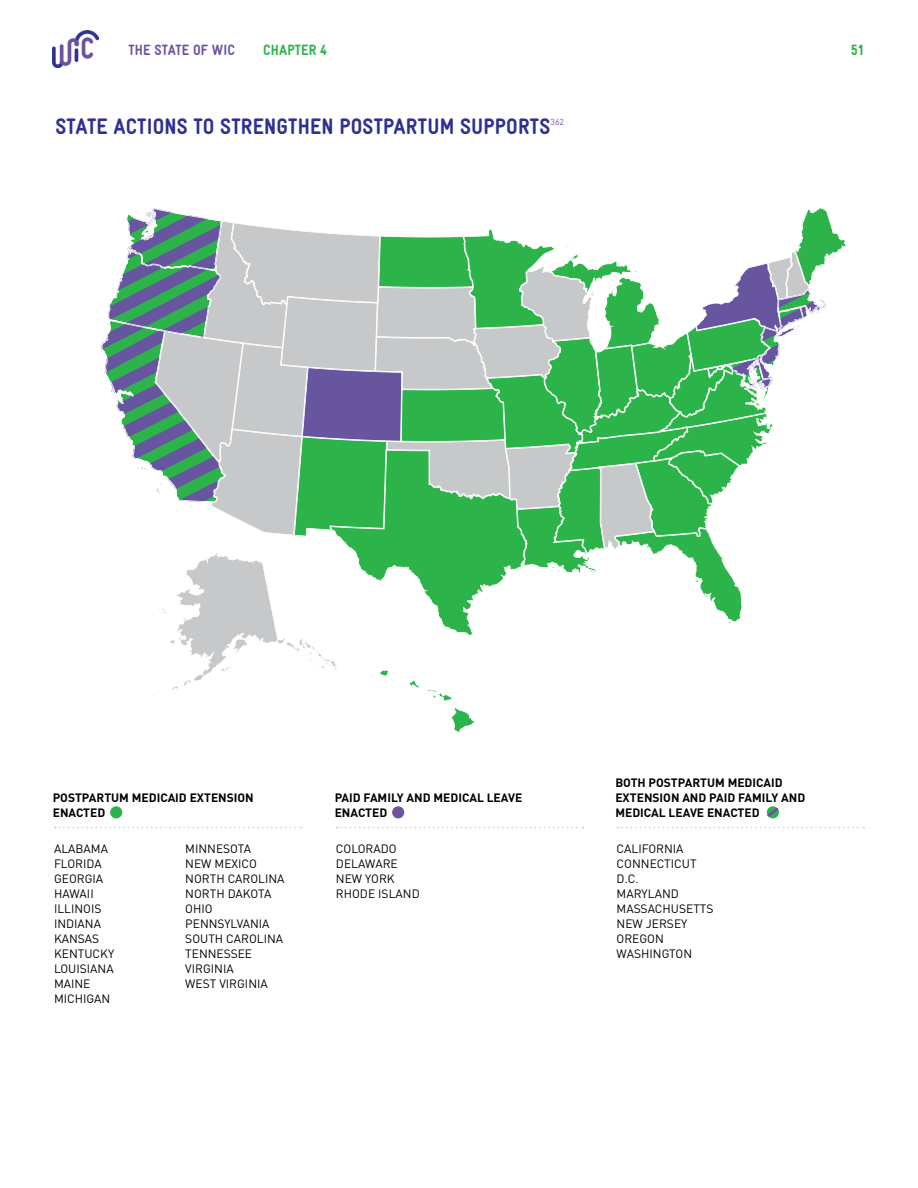
<style>
.page{position:relative;width:918px;height:1188px;background:#fff}
.page>*{position:absolute;margin:0;border:0;box-sizing:border-box;transform-origin:0 0}
.t1{font:900 22.5px "WIC Gravur Condensed";letter-spacing:.01em;color:#2e3092}
.t2{font:900 15px "WIC Gravur Condensed";letter-spacing:.01em;color:#6c54a3}
.t3{font:900 15px "WIC Gravur Condensed";letter-spacing:.01em;color:#2cb34a}
.t4{font:12px/15px "DIN";color:#000}
.t5{font:700 12px/15px "DIN";color:#000}
.t6{font:8.7px "DIN";color:#6c54a3}
</style>
<div class="page">
<img style="left:53px;top:31px;width:46px;height:37px">
<svg style="left:766px;top:806px;width:13px;height:13px"></svg>
<svg style="left:55px;top:827px;width:247px;height:1px"></svg>
<svg style="left:337px;top:827px;width:247px;height:1px"></svg>
<svg style="left:617px;top:827px;width:247px;height:1px"></svg>
<div style="left:110px;top:806px;width:12px;height:12px;background:#2cb34a;border-radius:50%"></div>
<div style="left:392px;top:806px;width:12px;height:12px;background:#6c54a3;border-radius:50%"></div>
<svg style="left:101px;top:207px;width:745px;height:526px"></svg>
<p class="t2" style="left:129px;top:41px;width:108px">THE STATE OF WIC</p>
<p class="t3" style="left:263px;top:41px;width:65px">CHAPTER 4</p>
<p class="t3" style="left:851px;top:41px;width:14px">51</p>
<h1 class="t1" style="left:55px;top:114px;width:497px">STATE ACTIONS TO STRENGTHEN POSTPARTUM SUPPORTS</h1>
<p class="t6" style="left:550px;top:116px;width:15px">362</p>
<p class="t5" style="left:53px;top:789px;width:203px">POSTPARTUM MEDICAID EXTENSION<br>ENACTED</p>
<p class="t5" style="left:335px;top:789px;width:189px">PAID FAMILY AND MEDICAL LEAVE<br>ENACTED</p>
<p class="t5" style="left:615px;top:774px;width:191px">BOTH POSTPARTUM MEDICAID<br>EXTENSION AND PAID FAMILY AND<br>MEDICAL LEAVE ENACTED</p>
<p class="t4" style="left:54px;top:841px;width:62px">ALABAMA<br>FLORIDA<br>GEORGIA<br>HAWAII<br>ILLINOIS<br>INDIANA<br>KANSAS<br>KENTUCKY<br>LOUISIANA<br>MAINE<br>MICHIGAN</p>
<p class="t4" style="left:336px;top:841px;width:85px">COLORADO<br>DELAWARE<br>NEW YORK<br>RHODE ISLAND</p>
<p class="t4" style="left:617px;top:841px;width:98px">CALIFORNIA<br>CONNECTICUT<br>D.C.<br>MARYLAND<br>MASSACHUSETTS<br>NEW JERSEY<br>OREGON<br>WASHINGTON</p>
<p class="t4" style="left:185px;top:841px;width:101px">MINNESOTA<br>NEW MEXICO<br>NORTH CAROLINA<br>NORTH DAKOTA<br>OHIO<br>PENNSYLVANIA<br>SOUTH CAROLINA<br>TENNESSEE<br>VIRGINIA<br>WEST VIRGINIA</p>
</div>
